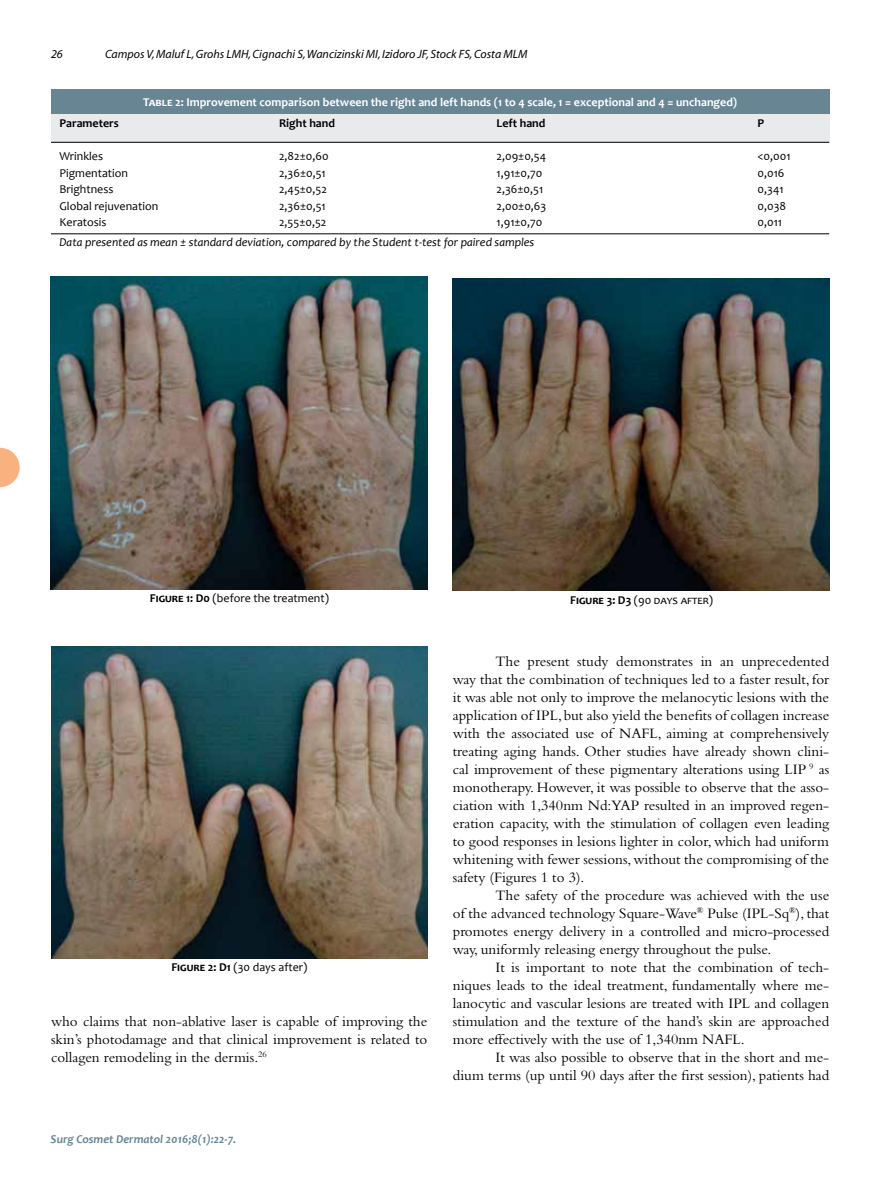
<style>
.page{position:relative;width:893px;height:1191px;background:#fff}
.page>*{position:absolute;margin:0;border:0;box-sizing:border-box;transform-origin:0 0}
.t1{font:15px/18px "Bembo";color:#000;text-align:justify}
.t2{font:12px "Candara";color:#000}
.t3{font:700 12px "Candara";color:#fff}
.t4{font:italic 12px "Candara";color:#000}
.t5{font:italic 12px "Myriad";color:#000}
.t6{font:italic 700 12px "Candara";color:#688594}
.t7{font:700 12px "Candara";color:#000}
.t8{font:12px "Candara";letter-spacing:.025em;color:#000}
.s1{font-weight:700}
</style>
<div class="page">
<div style="left:51px;top:90px;width:778px;height:53px;background:#e9eaec"></div>
<div style="left:51px;top:90px;width:778px;height:24px;background:#688594"></div>
<hr style="left:51px;top:233px;width:778px;height:1px;background:#000">
<hr style="left:51px;top:142px;width:778px;height:1px;background:#000">
<img style="left:50px;top:277px;width:377px;height:312px">
<img style="left:51px;top:646px;width:377px;height:312px">
<img style="left:453px;top:279px;width:377px;height:311px">
<svg style="left:0;top:448px;width:20px;height:39px"></svg>
<p class="t5" style="left:51px;top:48px;width:13px">26</p>
<p class="t5" style="left:105px;top:48px;width:424px">Campos V, Maluf L, Grohs LMH, Cignachi S, Wancizinski MI, Izidoro JF, Stock FS, Costa MLM</p>
<p class="t3" style="left:143px;top:95px;width:596px">Table 2: Improvement comparison between the right and left hands (1 to 4 scale, 1 = exceptional and 4 = unchanged)</p>
<p class="t7" style="left:60px;top:116px;width:61px">Parameters</p>
<p class="t7" style="left:279px;top:116px;width:58px">Right hand</p>
<p class="t7" style="left:497px;top:116px;width:50px">Left hand</p>
<p class="t7" style="left:758px;top:116px;width:8px">P</p>
<p class="t2" style="left:60px;top:149px;width:45px">Wrinkles</p>
<p class="t2" style="left:279px;top:149px;width:51px">2,82±0,60</p>
<p class="t2" style="left:497px;top:149px;width:51px">2,09±0,54</p>
<p class="t2" style="left:758px;top:149px;width:35px">&lt;0,001</p>
<p class="t2" style="left:60px;top:165px;width:70px">Pigmentation</p>
<p class="t2" style="left:279px;top:165px;width:48px">2,36±0,51</p>
<p class="t2" style="left:497px;top:165px;width:47px">1,91±0,70</p>
<p class="t2" style="left:758px;top:165px;width:29px">0,016</p>
<p class="t2" style="left:60px;top:182px;width:55px">Brightness</p>
<p class="t2" style="left:279px;top:182px;width:49px">2,45±0,52</p>
<p class="t2" style="left:497px;top:182px;width:48px">2,36±0,51</p>
<p class="t2" style="left:758px;top:182px;width:28px">0,341</p>
<p class="t2" style="left:60px;top:198px;width:100px">Global rejuvenation</p>
<p class="t2" style="left:279px;top:198px;width:48px">2,36±0,51</p>
<p class="t2" style="left:497px;top:198px;width:51px">2,00±0,63</p>
<p class="t2" style="left:758px;top:198px;width:30px">0,038</p>
<p class="t2" style="left:60px;top:215px;width:49px">Keratosis</p>
<p class="t2" style="left:279px;top:215px;width:49px">2,55±0,52</p>
<p class="t2" style="left:497px;top:215px;width:47px">1,91±0,70</p>
<p class="t2" style="left:758px;top:215px;width:26px">0,011</p>
<p class="t4" style="left:60px;top:235px;width:476px">Data presented as mean ± standard deviation, compared by the Student t-test for paired samples</p>
<p class="t2" style="left:150px;top:590px;width:181px"><span class="s1">Figure 1: D0</span> (before the treatment)</p>
<p class="t2" style="left:171px;top:959px;width:137px"><span class="s1">Figure 2: D1</span> (30 days after)</p>
<p class="t1" style="left:51px;top:1012px;width:378px">who claims that non-ablative laser is capable of improving the skin’s photodamage and that clinical improvement is related to collagen remodeling in the dermis.<sup>26</sup></p>
<p class="t6" style="left:51px;top:1131px;width:187px">Surg Cosmet Dermatol 2016;8(1):22-7.</p>
<p class="t8" style="left:570px;top:592px;width:144px"><span class="s1">Figure 3: D3</span> (90 days after)</p>
<p class="t1" style="left:453px;top:652px;width:378px;text-indent:43px">The present study demonstrates in an unprecedented way that the combination of techniques led to a faster result, for it was able not only to improve the melanocytic lesions with the application of IPL, but also yield the benefits of collagen increase with the associated use of NAFL, aiming at comprehensively treating aging hands. Other studies have already shown clini&shy;cal improvement of these pigmentary alterations using LIP <sup>9</sup> as monotherapy. However, it was possible to observe that the asso&shy;ciation with 1,340nm Nd:YAP resulted in an improved regen&shy;eration capacity, with the stimulation of collagen even leading to good responses in lesions lighter in color, which had uniform whitening with fewer sessions, without the compromising of the safety (Figures 1 to 3).</p>
<p class="t1" style="left:453px;top:886px;width:378px;text-indent:43px">The safety of the procedure was achieved with the use of the advanced technology Square-Wave<sup>®</sup> Pulse (IPL-Sq<sup>®</sup>), that promotes energy delivery in a controlled and micro-processed way, uniformly releasing energy throughout the pulse.</p>
<p class="t1" style="left:453px;top:958px;width:378px;text-indent:43px">It is important to note that the combination of tech&shy;niques leads to the ideal treatment, fundamentally where me&shy;lanocytic and vascular lesions are treated with IPL and collagen stimulation and the texture of the hand’s skin are approached more effectively with the use of 1,340nm NAFL.</p>
<p class="t1" style="left:453px;top:1048px;width:378px;text-align:right">It was also possible to observe that in the short and me-<br>dium terms (up until 90 days after the first session), patients had</p>
</div>
